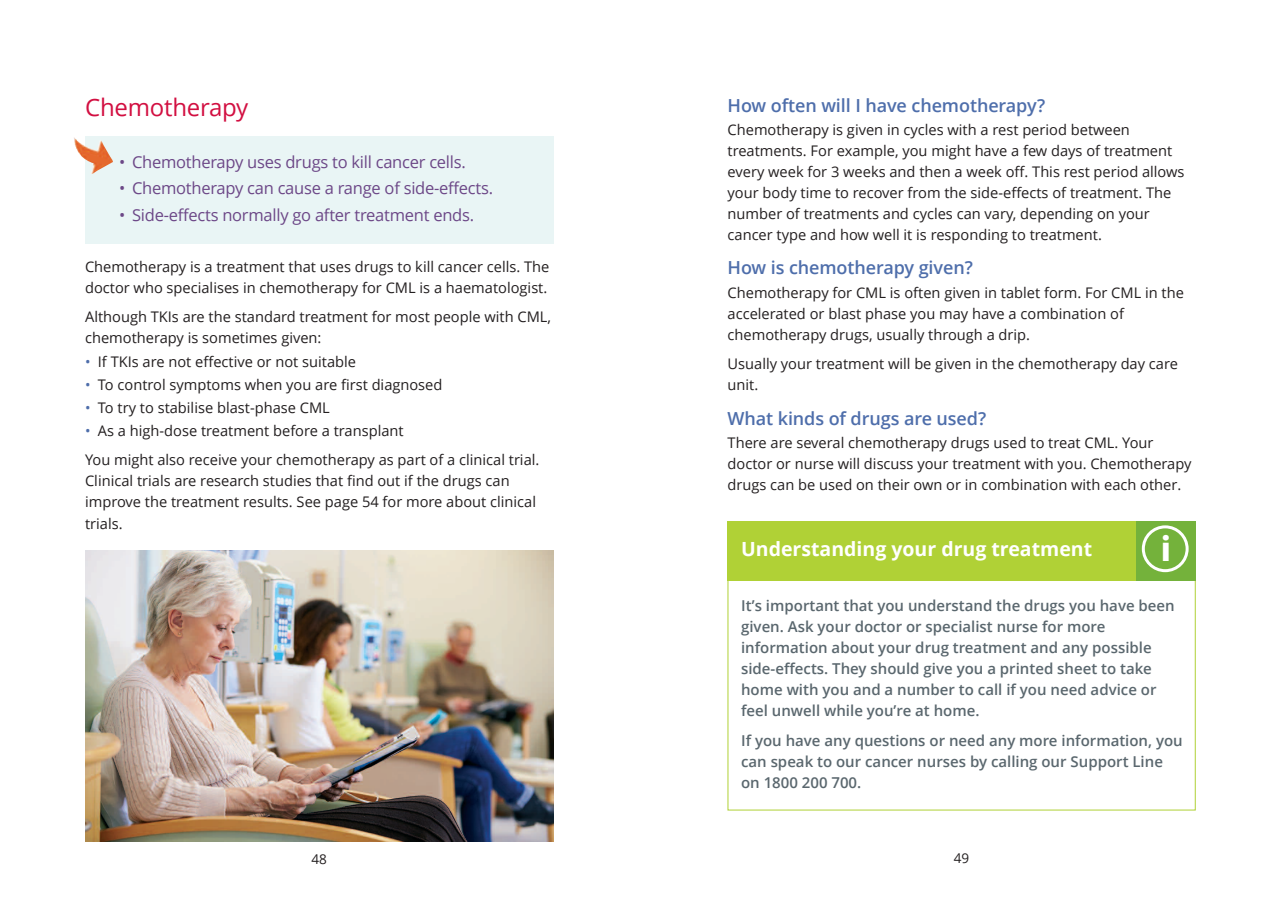
<style>
.page{position:relative;width:1285px;height:919px;background:#fff}
.page>*{position:absolute;margin:0;border:0;box-sizing:border-box;transform-origin:0 0}
.t1{font:700 37.35px "Myriad Pro";color:#fff}
.t2{font:24px "Open Sans";letter-spacing:-.01em;color:#d20f41}
.t3{font:700 19.5px "Open Sans";color:#fff}
.t4{font:600 18px "Open Sans";letter-spacing:-.005em;color:#4e6eab}
.t5{font:16.5px "Open Sans";letter-spacing:-.015em;color:#6c4787}
.t6{font:600 15px/21px "Open Sans";color:#5a676e}
.t7{font:14.7px/21px "Open Sans";color:#231f20}
.t8{font:13.5px "Open Sans";color:#231f20}
.s1{color:#4e6eab}
</style>
<div class="page">
<div style="left:85px;top:136px;width:468px;height:108px;background:#e9f5f5"></div>
<img style="left:74px;top:137px;width:39px;height:37px">
<div style="left:727px;top:521px;width:468px;height:59px;background:#b0d136"></div>
<div style="left:727px;top:521px;width:468px;height:289px;border:1px solid #b0d136"></div>
<div style="left:1136px;top:521px;width:59px;height:59px;background:#74b23b"></div>
<img style="left:85px;top:550px;width:468px;height:291px">
<svg style="left:1141px;top:525px;width:47px;height:47px"></svg>
<h2 class="t2" style="left:85px;top:91px;width:165px">Chemotherapy</h2>
<p class="t5" style="left:119px;top:150px;width:348px">• Chemotherapy uses drugs to kill cancer cells.</p>
<p class="t5" style="left:119px;top:177px;width:375px">• Chemotherapy can cause a range of side-effects.</p>
<p class="t5" style="left:119px;top:203px;width:356px">• Side-effects normally go after treatment ends.</p>
<p class="t7" style="left:85px;top:255px;width:466px">Chemotherapy is a treatment that uses drugs to kill cancer cells. The doctor who specialises in chemotherapy for CML is a haematologist.</p>
<p class="t7" style="left:85px;top:306px;width:467px">Although TKIs are the standard treatment for most people with CML, chemotherapy is sometimes given:</p>
<p class="t7" style="left:85px;top:350px;width:272px"><span class="s1">•</span> If TKIs are not effective or not suitable</p>
<p class="t7" style="left:85px;top:373px;width:359px"><span class="s1">•</span> To control symptoms when you are first diagnosed</p>
<p class="t7" style="left:85px;top:396px;width:246px"><span class="s1">•</span> To try to stabilise blast-phase CML</p>
<p class="t7" style="left:85px;top:415px;width:456px;line-height:29.5px"><span class="s1">•</span> As a high-dose treatment before a transplant<br>You might also receive your chemotherapy as part of a clinical trial.</p>
<p class="t7" style="left:85px;top:470px;width:452px">Clinical trials are research studies that find out if the drugs can improve the treatment results. See page 54 for more about clinical trials.</p>
<p class="t8" style="left:311px;top:849px;width:17px">48</p>
<p class="t4" style="left:727px;top:92px;width:319px">How often will I have chemotherapy?</p>
<p class="t7" style="left:727px;top:118px;width:458px">Chemotherapy is given in cycles with a rest period between treatments. For example, you might have a few days of treatment every week for 3 weeks and then a week off. This rest period allows your body time to recover from the side-effects of treatment. The number of treatments and cycles can vary, depending on your cancer type and how well it is responding to treatment.</p>
<p class="t4" style="left:727px;top:255px;width:247px">How is chemotherapy given?</p>
<p class="t7" style="left:727px;top:281px;width:458px">Chemotherapy for CML is often given in tablet form. For CML in the accelerated or blast phase you may have a combination of chemotherapy drugs, usually through a drip.</p>
<p class="t7" style="left:727px;top:353px;width:452px">Usually your treatment will be given in the chemotherapy day care unit.</p>
<p class="t4" style="left:727px;top:405px;width:260px">What kinds of drugs are used?</p>
<p class="t7" style="left:727px;top:432px;width:465px">There are several chemotherapy drugs used to treat CML. Your doctor or nurse will discuss your treatment with you. Chemotherapy drugs can be used on their own or in combination with each other.</p>
<h1 class="t1" style="left:1160px;top:535px;width:12px">i</h1>
<h3 class="t3" style="left:741px;top:535px;width:352px">Understanding your drug treatment</h3>
<p class="t6" style="left:741px;top:595px;width:435px">It’s important that you understand the drugs you have been given. Ask your doctor or specialist nurse for more information about your drug treatment and any possible side-effects. They should give you a printed sheet to take home with you and a number to call if you need advice or feel unwell while you’re at home.</p>
<p class="t6" style="left:741px;top:729px;width:443px">If you have any questions or need any more information, you can speak to our cancer nurses by calling our Support Line on 1800 200 700.</p>
<p class="t8" style="left:953px;top:848px;width:17px">49</p>
</div>
